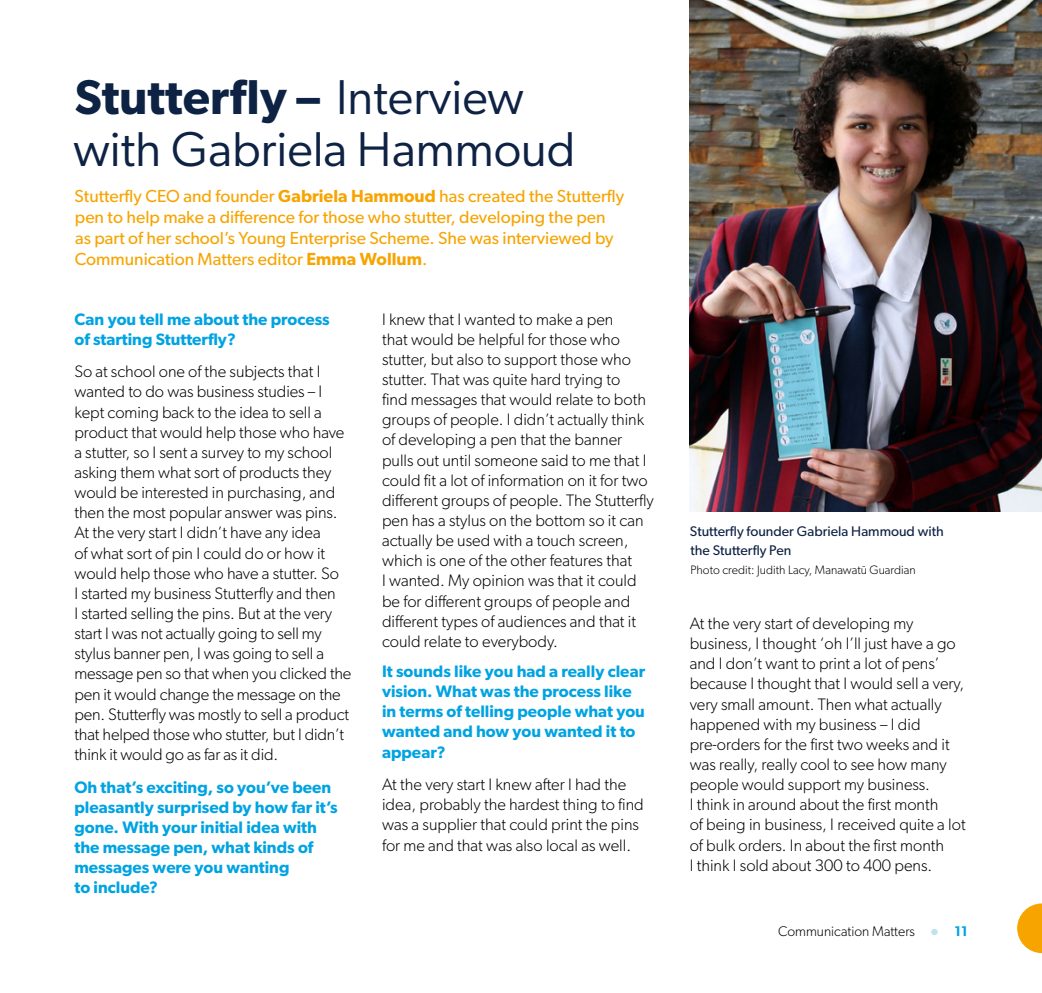
<style>
.page{position:relative;width:1042px;height:993px;background:#fff}
.page>*{position:absolute;margin:0;border:0;box-sizing:border-box;transform-origin:0 0}
.t1{font:49px/52.5px "Gibson";color:#0e2244}
.Author{font:17.5px/21px "Gibson";color:#f7a400}
.body{font:300 16.62px/20.1px "Gibson";color:#000}
.body-2{font:600 16.62px/20.1px "Gibson";color:#00a3e2}
.t2{font:14px/18.4px "Gibson";color:#0e2244}
.t3{font:300 14px "Gibson";color:#000}
.photo_credit{font:300 12.25px "Gibson";color:#000}
.s1{font-weight:600}
.s2{font-weight:600;font-size:19.25px;color:#bde3ee}
.s3{font-weight:600;color:#00a3e2}
</style>
<div class="page">
<svg style="left:1017px;top:903px;width:25px;height:49px"></svg>
<img style="left:690px;top:0;width:352px;height:511px">
<h1 class="t1" style="left:73px;top:70px;width:503px"><span class="s1">Stutterfly –</span> Interview with Gabriela Hammoud</h1>
<p class="Author" style="left:75px;top:185px;width:551px">Stutterfly CEO and founder <span class="s1">Gabriela Hammoud</span> has created the Stutterfly pen to help make a difference for those who stutter, developing the pen as part of her school’s Young Enterprise Scheme. She was interviewed by Communication Matters editor <span class="s1">Emma Wollum</span>.</p>
<p class="body-2" style="left:74px;top:308px;width:257px">Can you tell me about the process of starting Stutterfly?</p>
<p class="body" style="left:74px;top:361px;width:278px">So at school one of the subjects that I wanted to do was business studies – I kept coming back to the idea to sell a product that would help those who have a stutter, so I sent a survey to my school asking them what sort of products they would be interested in purchasing, and then the most popular answer was pins.<br>At the very start I didn’t have any idea<br>of what sort of pin I could do or how it would help those who have a stutter. So<br>I started my business Stutterfly and then<br>I started selling the pins. But at the very start I was not actually going to sell my stylus banner pen, I was going to sell a message pen so that when you clicked the pen it would change the message on the pen. Stutterfly was mostly to sell a product that helped those who stutter, but I didn’t think it would go as far as it did.</p>
<p class="body-2" style="left:74px;top:776px;width:265px">Oh that’s exciting, so you’ve been pleasantly surprised by how far it’s gone. With your initial idea with the message pen, what kinds of messages were you wanting<br>to include?</p>
<p class="body" style="left:382px;top:308px;width:273px">I knew that I wanted to make a pen<br>that would be helpful for those who stutter, but also to support those who stutter. That was quite hard trying to<br>find messages that would relate to both groups of people. I didn’t actually think of developing a pen that the banner pulls out until someone said to me that I could fit a lot of information on it for two different groups of people. The Stutterfly pen has a stylus on the bottom so it can actually be used with a touch screen, which is one of the other features that<br>I wanted. My opinion was that it could be for different groups of people and different types of audiences and that it could relate to everybody.</p>
<p class="body-2" style="left:382px;top:660px;width:265px">It sounds like you had a really clear vision. What was the process like in terms of telling people what you wanted and how you wanted it to appear?</p>
<p class="body" style="left:382px;top:773px;width:263px">At the very start I knew after I had the idea, probably the hardest thing to find was a supplier that could print the pins for me and that was also local as well.</p>
<p class="t2" style="left:690px;top:522px;width:255px">Stutterfly founder Gabriela Hammoud with the Stutterfly Pen</p>
<p class="photo_credit" style="left:690px;top:562px;width:227px">Photo credit: Judith Lacy, Manawatū Guardian</p>
<p class="body" style="left:690px;top:612px;width:277px">At the very start of developing my business, I thought ‘oh I’ll just have a go and I don’t want to print a lot of pens’ because I thought that I would sell a very, very small amount. Then what actually happened with my business – I did pre-orders for the first two weeks and it was really, really cool to see how many people would support my business.<br>I think in around about the first month<br>of being in business, I received quite a lot of bulk orders. In about the first month<br>I think I sold about 300 to 400 pens.</p>
<p class="t3" style="left:778px;top:922px;width:191px">Communication Matters <span class="s2">•</span> <span class="s3">11</span></p>
</div>
